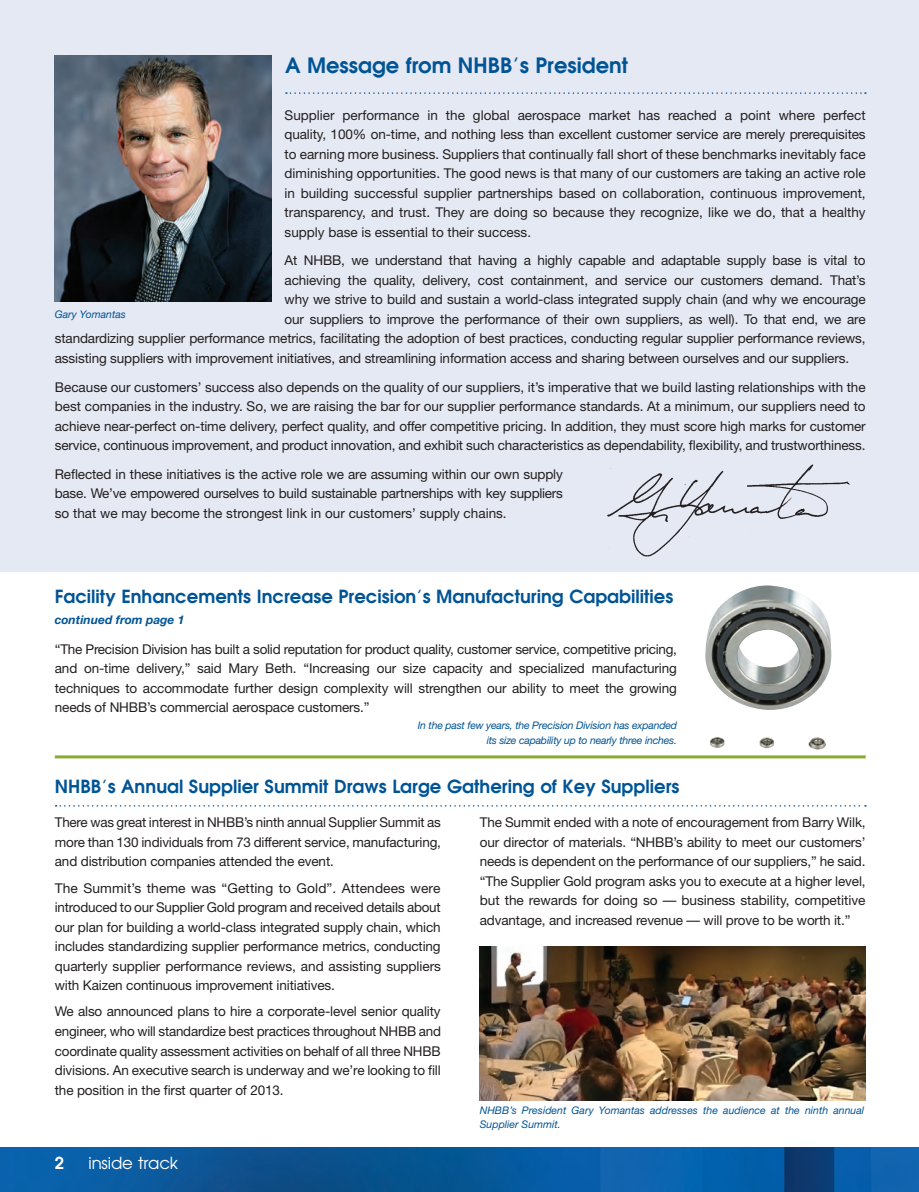
<style>
.page{position:relative;width:919px;height:1192px;background:#fff}
.page>*{position:absolute;margin:0;border:0;box-sizing:border-box;transform-origin:0 0}
.t1{font:700 21px "Avian";color:#005495}
.t2{font:700 18px "Avian";color:#005495}
.t3{font:16.5px "Avian";letter-spacing:-.01em;color:#fff}
.t4{font:700 16.5px "Avian";color:#fff}
.t5{font:13.5px/19.5px "Helvetica Neue";letter-spacing:-.01em;color:#231f20;text-align:justify}
.t6{font:italic 700 12px "Helvetica Neue";color:#005495}
.t7{font:italic 10.5px/13.5px "Helvetica Neue";letter-spacing:-.005em;color:#005495}
</style>
<div class="page">
<div style="left:0;top:0;width:918px;height:572px;background:#e5e9f3"></div>
<img style="left:55px;top:55px;width:216px;height:247px">
<svg style="left:286px;top:92px;width:579px;height:2px"></svg>
<img style="left:0;top:1147px;width:918px;height:44px">
<img style="left:479px;top:946px;width:386px;height:154px">
<img style="left:607px;top:464px;width:243px;height:93px">
<hr style="left:55px;top:755px;width:810px;height:3px;background:#88ac2e">
<svg style="left:56px;top:805px;width:809px;height:1px"></svg>
<img style="left:705px;top:585px;width:127px;height:164px">
<h1 class="t1" style="left:285px;top:54px;width:344px">A Message from NHBB’s President</h1>
<p class="t5" style="left:284px;top:105px;width:582px">Supplier performance in the global aerospace market has reached a point where perfect quality, 100% on-time, and nothing less than excellent customer service are merely prerequisites to earning more business. Suppliers that continually fall short of these benchmarks inevitably face diminishing opportunities. The good news is that many of our customers are taking an active role in building successful supplier partnerships based on collaboration, continuous improvement, transparency, and trust. They are doing so because they recognize, like we do, that a healthy supply base is essential to their success.</p>
<p class="t5" style="left:284px;top:250px;width:582px">At NHBB, we understand that having a highly capable and adaptable supply base is vital to</p>
<p class="t5" style="left:284px;top:270px;width:582px">achieving the quality, delivery, cost containment, and service our customers demand. That’s</p>
<p class="t5" style="left:284px;top:289px;width:582px">why we strive to build and sustain a world-class integrated supply chain (and why we encourage</p>
<p class="t5" style="left:284px;top:309px;width:582px">our suppliers to improve the performance of their own suppliers, as well). To that end, we are</p>
<p class="t5" style="left:55px;top:328px;width:811px">standardizing supplier performance metrics, facilitating the adoption of best practices, conducting regular supplier performance reviews,</p>
<p class="t5" style="left:55px;top:348px;width:795px">assisting suppliers with improvement initiatives, and streamlining information access and sharing between ourselves and our suppliers.</p>
<p class="t5" style="left:55px;top:377px;width:812px">Because our customers’ success also depends on the quality of our suppliers, it’s imperative that we build lasting relationships with the best companies in the industry. So, we are raising the bar for our supplier performance standards. At a minimum, our suppliers need to achieve near-perfect on-time delivery, perfect quality, and offer competitive pricing. In addition, they must score high marks for customer service, continuous improvement, and product innovation, and exhibit such characteristics as dependability, flexibility, and trustworthiness.</p>
<p class="t5" style="left:55px;top:464px;width:509px">Reflected in these initiatives is the active role we are assuming within our own supply base. We’ve empowered ourselves to build sustainable partnerships with key suppliers so that we may become the strongest link in our customers’ supply chains.</p>
<p class="t7" style="left:55px;top:307px;width:72px">Gary Yomantas</p>
<h2 class="t2" style="left:55px;top:586px;width:619px">Facility Enhancements Increase Precision’s Manufacturing Capabilities</h2>
<p class="t6" style="left:55px;top:612px;width:131px">continued from page 1</p>
<p class="t5" style="left:55px;top:638px;width:623px">“The Precision Division has built a solid reputation for product quality, customer service, competitive pricing, and on-time delivery,” said Mary Beth. “Increasing our size capacity and specialized manufacturing techniques to accommodate further design complexity will strengthen our ability to meet the growing needs of NHBB’s commercial aerospace customers.”</p>
<p class="t7" style="left:417px;top:717px;width:260px;line-height:15px;text-align:right">In the past few years, the Precision Division has expanded its size capability up to nearly three inches.</p>
<h2 class="t2" style="left:55px;top:776px;width:625px">NHBB’s Annual Supplier Summit Draws Large Gathering of Key Suppliers</h2>
<p class="t5" style="left:55px;top:812px;width:387px">There was great interest in NHBB’s ninth annual Supplier Summit as more than 130 individuals from 73 different service, manufacturing, and distribution companies attended the event.</p>
<p class="t5" style="left:55px;top:877px;width:387px">The Summit’s theme was “Getting to Gold”. Attendees were introduced to our Supplier Gold program and received details about our plan for building a world-class integrated supply chain, which includes standardizing supplier performance metrics, conducting quarterly supplier performance reviews, and assisting suppliers with Kaizen continuous improvement initiatives.</p>
<p class="t5" style="left:55px;top:1001px;width:387px">We also announced plans to hire a corporate-level senior quality engineer, who will standardize best practices throughout NHBB and coordinate quality assessment activities on behalf of all three NHBB divisions. An executive search is underway and we’re looking to fill the position in the first quarter of 2013.</p>
<p class="t5" style="left:479px;top:812px;width:387px">The Summit ended with a note of encouragement from Barry Wilk, our director of materials. “NHBB’s ability to meet our customers’ needs is dependent on the performance of our suppliers,” he said. “The Supplier Gold program asks you to execute at a higher level, but the rewards for doing so — business stability, competitive advantage, and increased revenue — will prove to be worth it.”</p>
<p class="t4" style="left:55px;top:1153px;width:11px">2</p>
<p class="t3" style="left:88px;top:1154px;width:91px">inside track</p>
<p class="t7" style="left:479px;top:1103px;width:385px">NHBB’s President Gary Yomantas addresses the audience at the ninth annual<br>Supplier Summit.</p>
</div>
